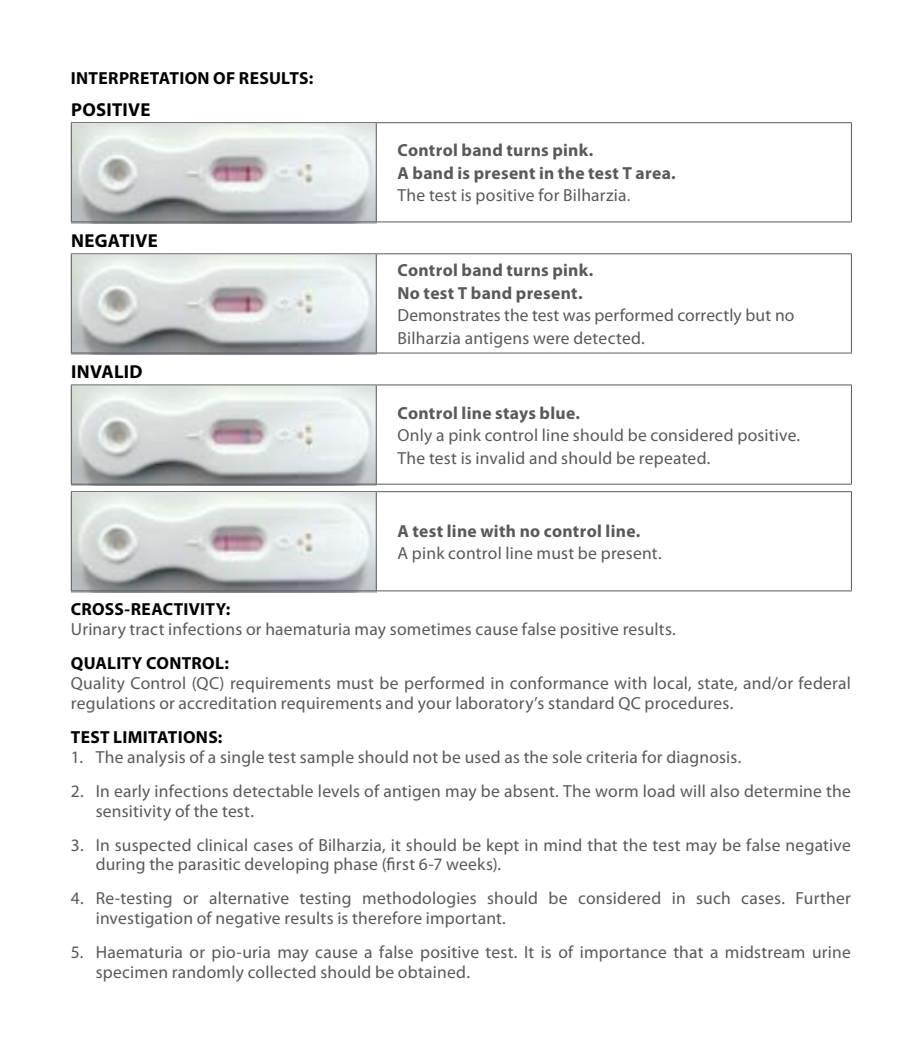
<style>
.page{position:relative;width:922px;height:1049px;background:#fff}
.page>*{position:absolute;margin:0;border:0;box-sizing:border-box;transform-origin:0 0}
.t1{font:700 18.75px "Myriad Pro";letter-spacing:.015em;color:#000}
.t2{font:17.5px/19.8px "Myriad Pro";letter-spacing:.01em;color:#58595b}
.t3{font:700 17.5px/22.5px "Myriad Pro";letter-spacing:.02em;color:#58595b}
.t4{font:700 17.5px "Myriad Pro";letter-spacing:.015em;color:#000}
.s1{font-weight:400}
.s2{font-weight:400;color:#6d6f71}
</style>
<div class="page">
<img style="left:71px;top:124px;width:305px;height:100px">
<img style="left:71px;top:256px;width:305px;height:99px">
<img style="left:71px;top:387px;width:305px;height:99px">
<img style="left:71px;top:493px;width:305px;height:99px">
<hr style="left:71px;top:122px;width:305px;height:1px;background:#58595b">
<hr style="left:71px;top:123px;width:1px;height:99px;background:#58595b">
<hr style="left:376px;top:122px;width:475px;height:1px;background:#58595b">
<hr style="left:376px;top:123px;width:1px;height:99px;background:#58595b">
<hr style="left:850px;top:123px;width:1px;height:99px;background:#58595b">
<hr style="left:71px;top:221px;width:305px;height:1px;background:#58595b">
<hr style="left:376px;top:221px;width:475px;height:1px;background:#58595b">
<hr style="left:71px;top:253px;width:305px;height:1px;background:#58595b">
<hr style="left:71px;top:254px;width:1px;height:99px;background:#58595b">
<hr style="left:376px;top:253px;width:475px;height:1px;background:#58595b">
<hr style="left:376px;top:254px;width:1px;height:99px;background:#58595b">
<hr style="left:850px;top:254px;width:1px;height:99px;background:#58595b">
<hr style="left:71px;top:353px;width:305px;height:1px;background:#58595b">
<hr style="left:376px;top:353px;width:475px;height:1px;background:#58595b">
<hr style="left:71px;top:384px;width:305px;height:1px;background:#58595b">
<hr style="left:71px;top:385px;width:1px;height:99px;background:#58595b">
<hr style="left:376px;top:384px;width:475px;height:1px;background:#58595b">
<hr style="left:376px;top:385px;width:1px;height:99px;background:#58595b">
<hr style="left:850px;top:385px;width:1px;height:99px;background:#58595b">
<hr style="left:71px;top:484px;width:305px;height:1px;background:#58595b">
<hr style="left:376px;top:484px;width:475px;height:1px;background:#58595b">
<hr style="left:71px;top:491px;width:305px;height:1px;background:#58595b">
<hr style="left:71px;top:492px;width:1px;height:98px;background:#58595b">
<hr style="left:376px;top:491px;width:475px;height:1px;background:#58595b">
<hr style="left:376px;top:492px;width:1px;height:98px;background:#58595b">
<hr style="left:850px;top:492px;width:1px;height:98px;background:#58595b">
<hr style="left:71px;top:590px;width:305px;height:1px;background:#58595b">
<hr style="left:376px;top:590px;width:475px;height:1px;background:#58595b">
<p class="t4" style="left:71px;top:67px;width:244px">INTERPRETATION OF RESULTS:</p>
<p class="t1" style="left:71px;top:97px;width:81px">POSITIVE</p>
<p class="t1" style="left:71px;top:228px;width:88px">NEGATIVE</p>
<p class="t1" style="left:71px;top:359px;width:73px">INVALID</p>
<p class="t3" style="left:397px;top:139px;width:280px">Control band turns pink.<br>A band is present in the test T area.<br><span class="s1">The test is positive for Bilharzia</span><span class="s2">.</span></p>
<p class="t3" style="left:397px;top:258px;width:197px">Control band turns pink.<br>No test T band present.</p>
<p class="t2" style="left:397px;top:304px;width:398px;line-height:22.5px">Demonstrates the test was performed correctly but no<br>Bilharzia antigens were detected.</p>
<p class="t3" style="left:397px;top:401px;width:184px">Control line stays blue.</p>
<p class="t2" style="left:397px;top:424px;width:404px;line-height:22.5px">Only a pink control line should be considered positive.<br>The test is invalid and should be repeated.</p>
<p class="t3" style="left:397px;top:519px;width:244px">A test line with no control line.</p>
<p class="t2" style="left:397px;top:543px;width:265px">A pink control line must be present.</p>
<p class="t4" style="left:71px;top:598px;width:161px">CROSS-REACTIVITY:</p>
<p class="t2" style="left:71px;top:619px;width:606px">Urinary tract infections or haematuria may sometimes cause false positive results.</p>
<p class="t4" style="left:71px;top:652px;width:159px">QUALITY CONTROL:</p>
<p class="t2" style="left:71px;top:673px;width:781px">Quality Control (QC) requirements must be performed in conformance with local, state, and/or federal regulations or accreditation requirements and your laboratory’s standard QC procedures.</p>
<p class="t4" style="left:71px;top:725px;width:153px">TEST LIMITATIONS:</p>
<p class="t2" style="left:71px;top:747px;width:671px">1. The analysis of a single test sample should not be used as the sole criteria for diagnosis.</p>
<p class="t2" style="left:96px;top:781px;width:756px;text-indent:-25px">2. In early infections detectable levels of antigen may be absent. The worm load will also determine the sensitivity of the test.</p>
<p class="t2" style="left:96px;top:834px;width:756px;text-indent:-25px">3. In suspected clinical cases of Bilharzia, it should be kept in mind that the test may be false negative during the parasitic developing phase (first 6-7 weeks).</p>
<p class="t2" style="left:96px;top:888px;width:756px;text-indent:-25px">4. Re-testing or alternative testing methodologies should be considered in such cases. Further investigation of negative results is therefore important.</p>
<p class="t2" style="left:96px;top:942px;width:756px;text-indent:-25px">5. Haematuria or pio-uria may cause a false positive test. It is of importance that a midstream urine specimen randomly collected should be obtained.</p>
</div>
